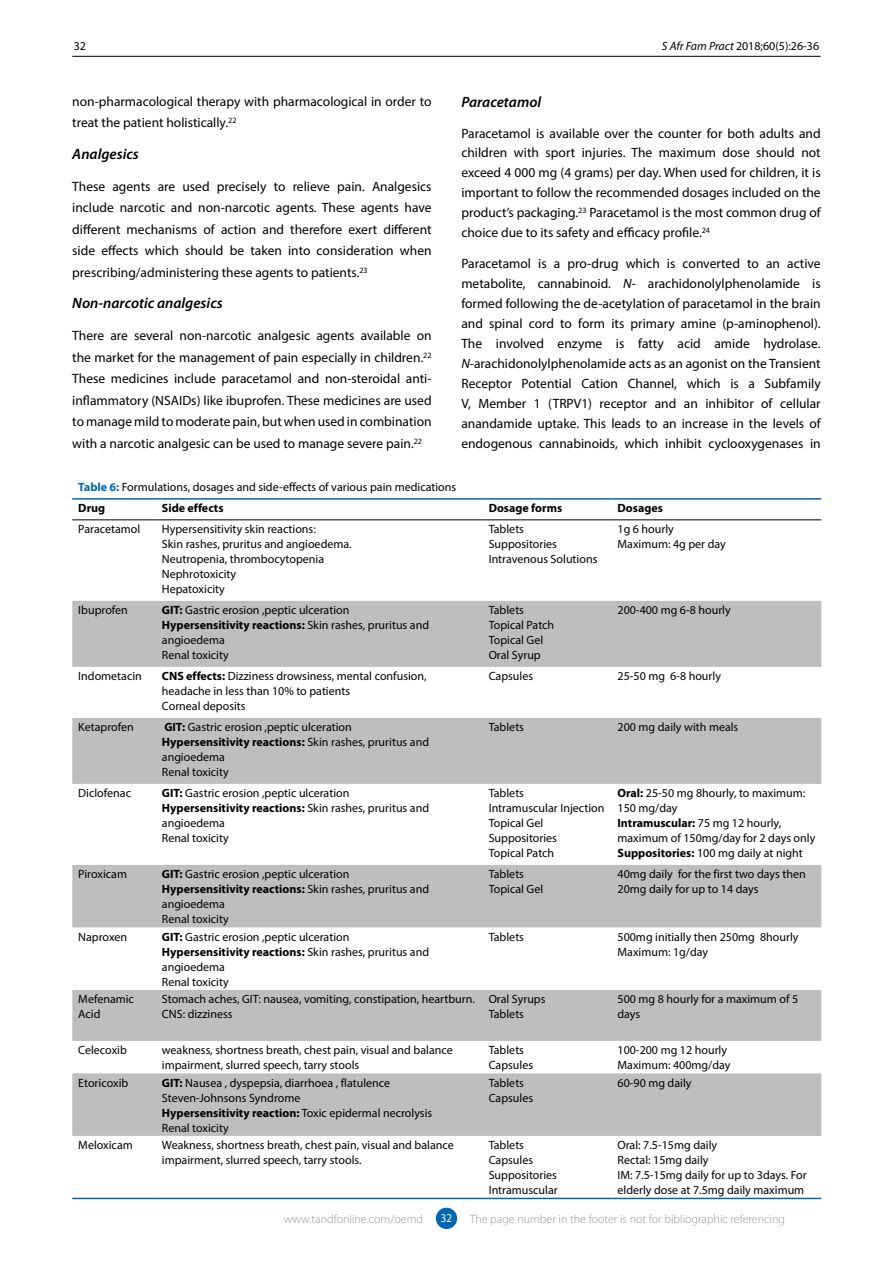
<style>
.page{position:relative;width:893px;height:1263px;background:#fff}
.page>*{position:absolute;margin:0;border:0;box-sizing:border-box;transform-origin:0 0}
.t1{font:italic 600 15px "Myriad Pro";color:#000}
.t2{font:13.5px/20px "Myriad Pro";color:#000;text-align:justify}
.t3{font:12px/15px "Myriad Pro";color:#000}
.t4{font:300 12px "Myriad Pro";color:#939598}
.t5{font:700 12px "Myriad Pro";color:#000}
.t6{font:12px "Myriad Pro";color:#fff;scale:.9 1}
.s1{font-style:italic}
.s2{font-weight:700;color:#0066b3}
.s3{font-weight:700}
</style>
<div class="page">
<hr style="left:72px;top:56px;width:749px;height:1px;background:#000">
<div style="left:436px;top:1208px;width:21px;height:21px;background:#0066b3;border-radius:50%"></div>
<svg style="left:72px;top:601px;width:749px;height:535px;fill:#bcbec0"></svg>
<svg style="left:72px;top:1197px;width:749px;height:1px"></svg>
<hr style="left:72px;top:498px;width:84px;height:2px;background:#0066b3">
<hr style="left:156px;top:498px;width:327px;height:2px;background:#0066b3">
<hr style="left:483px;top:498px;width:128px;height:2px;background:#0066b3">
<hr style="left:611px;top:498px;width:210px;height:2px;background:#0066b3">
<hr style="left:72px;top:519px;width:84px;height:1px;background:#000">
<hr style="left:156px;top:519px;width:327px;height:1px;background:#000">
<hr style="left:483px;top:519px;width:128px;height:1px;background:#000">
<hr style="left:611px;top:519px;width:210px;height:1px;background:#000">
<hr style="left:72px;top:1198px;width:84px;height:1px;background:#0066b3">
<hr style="left:156px;top:1198px;width:327px;height:1px;background:#0066b3">
<hr style="left:483px;top:1198px;width:128px;height:1px;background:#0066b3">
<hr style="left:611px;top:1198px;width:210px;height:1px;background:#0066b3">
<p class="t3" style="left:74px;top:38px;width:14px">32</p>
<p class="t3" style="left:662px;top:38px;width:159px"><span class="s1">S Afr Fam Pract</span> 2018;60(5):26-36</p>
<p class="t2" style="left:72px;top:90px;width:361px;line-height:21.5px">non-pharmacological therapy with pharmacological in order to treat the patient holistically.<sup>22</sup></p>
<p class="t1" style="left:72px;top:144px;width:68px">Analgesics</p>
<p class="t2" style="left:72px;top:175px;width:361px;line-height:21.5px">These agents are used precisely to relieve pain. Analgesics include narcotic and non-narcotic agents. These agents have different mechanisms of action and therefore exert different side effects which should be taken into consideration when prescribing/administering these agents to patients.<sup>23</sup></p>
<p class="t1" style="left:72px;top:293px;width:152px">Non-narcotic analgesics</p>
<p class="t2" style="left:72px;top:325px;width:361px;line-height:21.5px">There are several non-narcotic analgesic agents available on the market for the management of pain especially in children.<sup>22<br></sup>These medicines include paracetamol and non-steroidal anti&shy;inflammatory (NSAIDs) like ibuprofen. These medicines are used to manage mild to moderate pain, but when used in combination with a narcotic analgesic can be used to manage severe pain.<sup>22</sup></p>
<p class="t1" style="left:461px;top:92px;width:81px">Paracetamol</p>
<p class="t2" style="left:461px;top:123px;width:361px">Paracetamol is available over the counter for both adults and children with sport injuries. The maximum dose should not exceed 4 000 mg (4 grams) per day. When used for children, it is important to follow the recommended dosages included on the product’s packaging.<sup>23</sup> Paracetamol is the most common drug of choice due to its safety and efficacy profile.<sup>24</sup></p>
<p class="t2" style="left:461px;top:253px;width:361px">Paracetamol is a pro-drug which is converted to an active metabolite, cannabinoid. <span class="s1">N</span>- arachidonolylphenolamide is formed following the de-acetylation of paracetamol in the brain and spinal cord to form its primary amine (p-aminophenol).<br>The involved enzyme is fatty acid amide hydrolase.<br><span class="s1">N</span>-arachidonolylphenolamide acts as an agonist on the Transient Receptor Potential Cation Channel, which is a Subfamily V, Member 1 (TRPV1) receptor and an inhibitor of cellular anandamide uptake. This leads to an increase in the levels of endogenous cannabinoids, which inhibit cyclooxygenases in</p>
<p class="t3" style="left:78px;top:476px;width:379px;line-height:21px"><span class="s2">Table 6:</span> Formulations, dosages and side-effects of various pain medications<br><span class="s3">Drug</span></p>
<p class="t5" style="left:162px;top:500px;width:63px">Side effects</p>
<p class="t5" style="left:489px;top:500px;width:75px">Dosage forms</p>
<p class="t5" style="left:617px;top:500px;width:47px">Dosages</p>
<p class="t3" style="left:78px;top:521px;width:64px">Paracetamol</p>
<p class="t3" style="left:162px;top:521px;width:191px">Hypersensitivity skin reactions:<br>Skin rashes, pruritus and angioedema.<br>Neutropenia, thrombocytopenia<br>Nephrotoxicity<br>Hepatoxicity</p>
<p class="t3" style="left:489px;top:521px;width:110px">Tablets<br>Suppositories<br>Intravenous Solutions</p>
<p class="t3" style="left:617px;top:521px;width:110px">1g 6 hourly<br>Maximum: 4g per day</p>
<p class="t3" style="left:78px;top:602px;width:51px">Ibuprofen</p>
<p class="t3" style="left:162px;top:602px;width:269px"><span class="s3">GIT:</span> Gastric erosion ,peptic ulceration<br><span class="s3">Hypersensitivity reactions:</span> Skin rashes, pruritus and angioedema<br>Renal toxicity</p>
<p class="t3" style="left:489px;top:602px;width:67px">Tablets<br>Topical Patch<br>Topical Gel<br>Oral Syrup</p>
<p class="t3" style="left:617px;top:602px;width:115px">200-400 mg 6-8 hourly</p>
<p class="t3" style="left:78px;top:668px;width:65px">Indometacin</p>
<p class="t3" style="left:162px;top:668px;width:266px"><span class="s3">CNS effects:</span> Dizziness drowsiness, mental confusion, headache in less than 10% to patients<br>Corneal deposits</p>
<p class="t3" style="left:489px;top:668px;width:46px">Capsules</p>
<p class="t3" style="left:617px;top:668px;width:105px">25-50 mg 6-8 hourly</p>
<p class="t3" style="left:78px;top:719px;width:57px">Ketaprofen</p>
<p class="t3" style="left:162px;top:719px;width:269px"><span class="s3">GIT:</span> Gastric erosion ,peptic ulceration<br><span class="s3">Hypersensitivity reactions:</span> Skin rashes, pruritus and angioedema<br>Renal toxicity</p>
<p class="t3" style="left:489px;top:719px;width:37px">Tablets</p>
<p class="t3" style="left:617px;top:719px;width:122px">200 mg daily with meals</p>
<p class="t3" style="left:78px;top:785px;width:54px">Diclofenac</p>
<p class="t3" style="left:162px;top:785px;width:269px"><span class="s3">GIT:</span> Gastric erosion ,peptic ulceration<br><span class="s3">Hypersensitivity reactions:</span> Skin rashes, pruritus and angioedema<br>Renal toxicity</p>
<p class="t3" style="left:489px;top:785px;width:117px">Tablets<br>Intramuscular Injection<br>Topical Gel<br>Suppositories<br>Topical Patch</p>
<p class="t3" style="left:617px;top:785px;width:199px"><span class="s3">Oral:</span> 25-50 mg 8hourly, to maximum:<br>150 mg/day<br><span class="s3">Intramuscular:</span> 75 mg 12 hourly, maximum of 150mg/day for 2 days only<br><span class="s3">Suppositories:</span> 100 mg daily at night</p>
<p class="t3" style="left:78px;top:866px;width:50px">Piroxicam</p>
<p class="t3" style="left:162px;top:866px;width:269px"><span class="s3">GIT:</span> Gastric erosion ,peptic ulceration<br><span class="s3">Hypersensitivity reactions:</span> Skin rashes, pruritus and angioedema<br>Renal toxicity</p>
<p class="t3" style="left:489px;top:866px;width:56px">Tablets<br>Topical Gel</p>
<p class="t3" style="left:617px;top:866px;width:190px">40mg daily for the first two days then<br>20mg daily for up to 14 days</p>
<p class="t3" style="left:78px;top:929px;width:50px">Naproxen</p>
<p class="t3" style="left:162px;top:929px;width:269px"><span class="s3">GIT:</span> Gastric erosion ,peptic ulceration<br><span class="s3">Hypersensitivity reactions:</span> Skin rashes, pruritus and angioedema<br>Renal toxicity</p>
<p class="t3" style="left:489px;top:929px;width:37px">Tablets</p>
<p class="t3" style="left:617px;top:929px;width:183px">500mg initially then 250mg 8hourly<br>Maximum: 1g/day</p>
<p class="t3" style="left:78px;top:991px;width:57px">Mefenamic<br>Acid</p>
<p class="t3" style="left:162px;top:991px;width:315px">Stomach aches, GIT: nausea, vomiting, constipation, heartburn.<br>CNS: dizziness</p>
<p class="t3" style="left:489px;top:991px;width:58px">Oral Syrups<br>Tablets</p>
<p class="t3" style="left:617px;top:991px;width:182px">500 mg 8 hourly for a maximum of 5 days</p>
<p class="t3" style="left:78px;top:1042px;width:50px">Celecoxib</p>
<p class="t3" style="left:162px;top:1042px;width:292px">weakness, shortness breath, chest pain, visual and balance impairment, slurred speech, tarry stools</p>
<p class="t3" style="left:489px;top:1042px;width:46px">Tablets<br>Capsules</p>
<p class="t3" style="left:617px;top:1042px;width:114px">100-200 mg 12 hourly<br>Maximum: 400mg/day</p>
<p class="t3" style="left:78px;top:1075px;width:52px">Etoricoxib</p>
<p class="t3" style="left:162px;top:1075px;width:272px"><span class="s3">GIT:</span> Nausea , dyspepsia, diarrhoea , flatulence Steven-Johnsons Syndrome<br><span class="s3">Hypersensitivity reaction:</span> Toxic epidermal necrolysis Renal toxicity</p>
<p class="t3" style="left:489px;top:1075px;width:46px">Tablets<br>Capsules</p>
<p class="t3" style="left:617px;top:1075px;width:75px">60-90 mg daily</p>
<p class="t3" style="left:78px;top:1137px;width:56px">Meloxicam</p>
<p class="t3" style="left:162px;top:1137px;width:293px">Weakness, shortness breath, chest pain, visual and balance impairment, slurred speech, tarry stools.</p>
<p class="t3" style="left:489px;top:1137px;width:71px">Tablets<br>Capsules<br>Suppositories<br>Intramuscular</p>
<p class="t3" style="left:617px;top:1137px;width:191px">Oral: 7.5-15mg daily<br>Rectal: 15mg daily<br>IM: 7.5-15mg daily for up to 3days. For elderly dose at 7.5mg daily maximum</p>
<p class="t4" style="left:284px;top:1212px;width:141px">www.tandfonline.com/oemd</p>
<p class="t6" style="left:441px;top:1211px;width:14px">32</p>
<p class="t4" style="left:470px;top:1212px;width:317px">The page number in the footer is not for bibliographic referencing</p>
</div>
